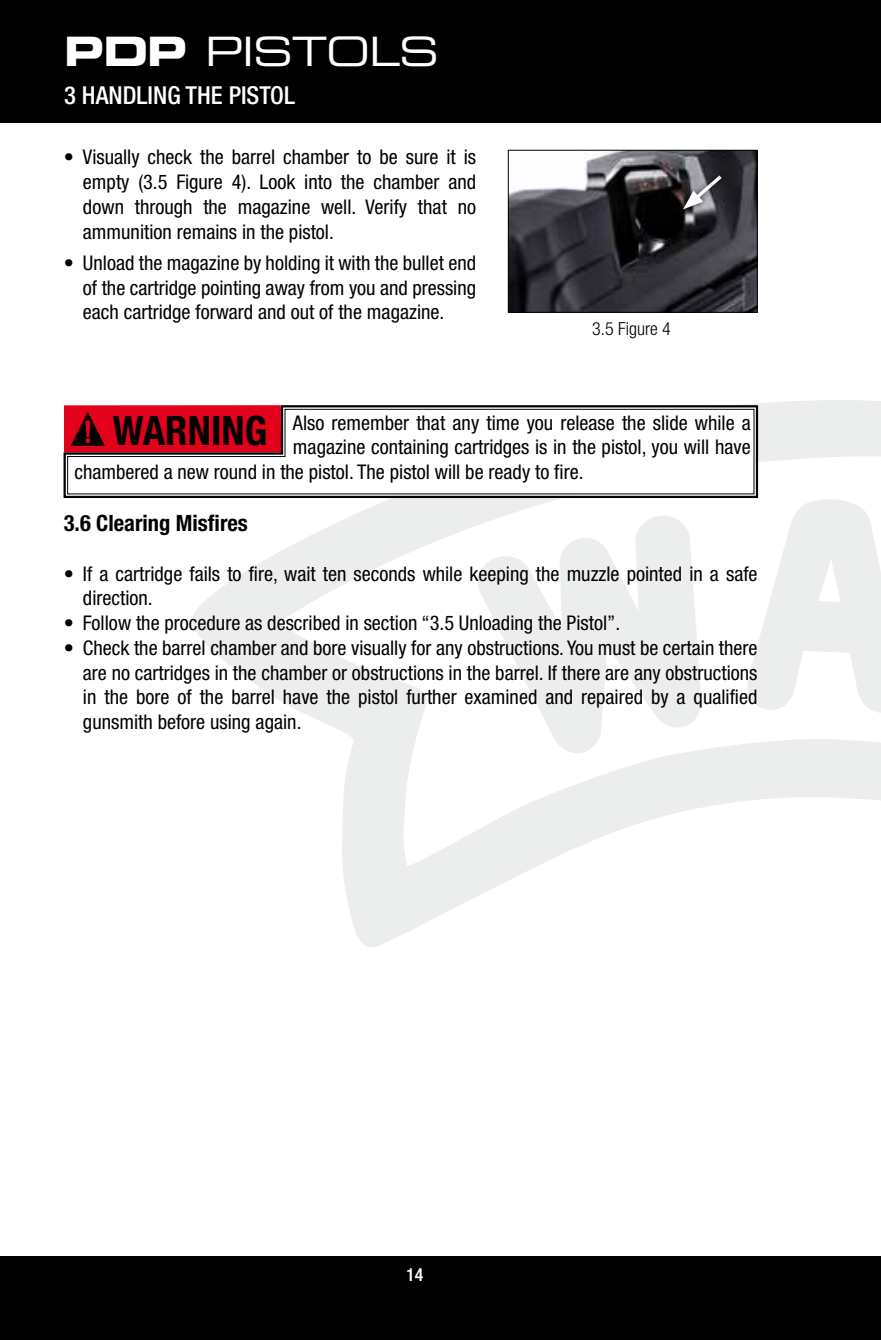
<style>
.page{position:relative;width:881px;height:1340px;background:#fff}
.page>*{position:absolute;margin:0;border:0;box-sizing:border-box;transform-origin:0 0}
.t1{font:40.5px "Eurostile LT Std Ex 2";letter-spacing:-.025em;color:#fff}
.t2{font:500 condensed 24.75px "Helvetica Neue LT Pro";color:#fff}
.t3{font:700 condensed 22.5px "Helvetica Neue LT Pro";color:#000}
.t4{font:condensed 20.25px/24.8px "Helvetica Neue LT Pro";color:#000;text-align:justify}
.t5{font:300 condensed 18px "Helvetica Neue LT Pro";color:#000}
.t6{font:500 condensed 18px "Helvetica Neue LT Pro";color:#fff}
.s1{font-family:"Eurostile LT Std Bold Ex 2"}
.s2{font-weight:700;font-size:40.5px}
</style>
<div class="page">
<div style="left:0;top:0;width:880px;height:123px;background:#000"></div>
<div style="left:0;top:1256px;width:880px;height:83px;background:#000"></div>
<svg style="left:192px;top:400px;width:688px;height:547px"></svg>
<svg style="left:475px;top:512px;width:226px;height:243px;fill:#eceded"></svg>
<svg style="left:743px;top:498px;width:137px;height:216px"></svg>
<img style="left:510px;top:152px;width:245px;height:158px">
<div style="left:508px;top:150px;width:249px;height:162px;border:1px solid #000"></div>
<div style="left:676px;top:169px;width:51px;height:46px;background:#000;opacity:.75"></div>
<svg style="left:682px;top:172px;width:43px;height:37px;background:#717075"></svg>
<svg style="left:63px;top:404px;width:696px;height:95px"></svg>
<svg style="left:67px;top:408px;width:687px;height:86px"></svg>
<h1 class="t1" style="left:64px;top:24px;width:376px"><span class="s1">PDP</span> PISTOLS</h1>
<p class="t2" style="left:64px;top:81px;width:232px">3 HANDLING THE PISTOL</p>
<p class="t4" style="left:83px;top:145px;width:394px;text-indent:-19px">• Visually check the barrel chamber to be sure it is empty (3.5 Figure 4). Look into the chamber and down through the magazine well. Verify that no ammunition remains in the pistol.</p>
<p class="t4" style="left:83px;top:250px;width:394px;text-indent:-19px">• Unload the magazine by holding it with the bullet end of the cartridge pointing away from you and pressing each cartridge forward and out of the magazine.</p>
<p class="t5" style="left:592px;top:318px;width:80px">3.5 Figure 4</p>
<p class="t4" style="left:113px;top:410px;width:639px"><span class="s2">WARNING</span> Also remember that any time you release the slide while a</p>
<p class="t4" style="left:293px;top:434px;width:459px">magazine containing cartridges is in the pistol, you will have</p>
<p class="t4" style="left:74px;top:459px;width:510px">chambered a new round in the pistol. The pistol will be ready to fire.</p>
<p class="t3" style="left:64px;top:509px;width:185px">3.6 Clearing Misfires</p>
<p class="t4" style="left:83px;top:560px;width:675px;text-indent:-19px">• If a cartridge fails to fire, wait ten seconds while keeping the muzzle pointed in a safe direction.</p>
<p class="t4" style="left:64px;top:610px;width:557px">• Follow the procedure as described in section “3.5 Unloading the Pistol”.</p>
<p class="t4" style="left:83px;top:635px;width:675px;text-indent:-19px">• Check the barrel chamber and bore visually for any obstructions. You must be certain there are no cartridges in the chamber or obstructions in the barrel. If there are any obstructions in the bore of the barrel have the pistol further examined and repaired by a qualified gunsmith before using again.</p>
<p class="t6" style="left:406px;top:1264px;width:19px">14</p>
</div>
